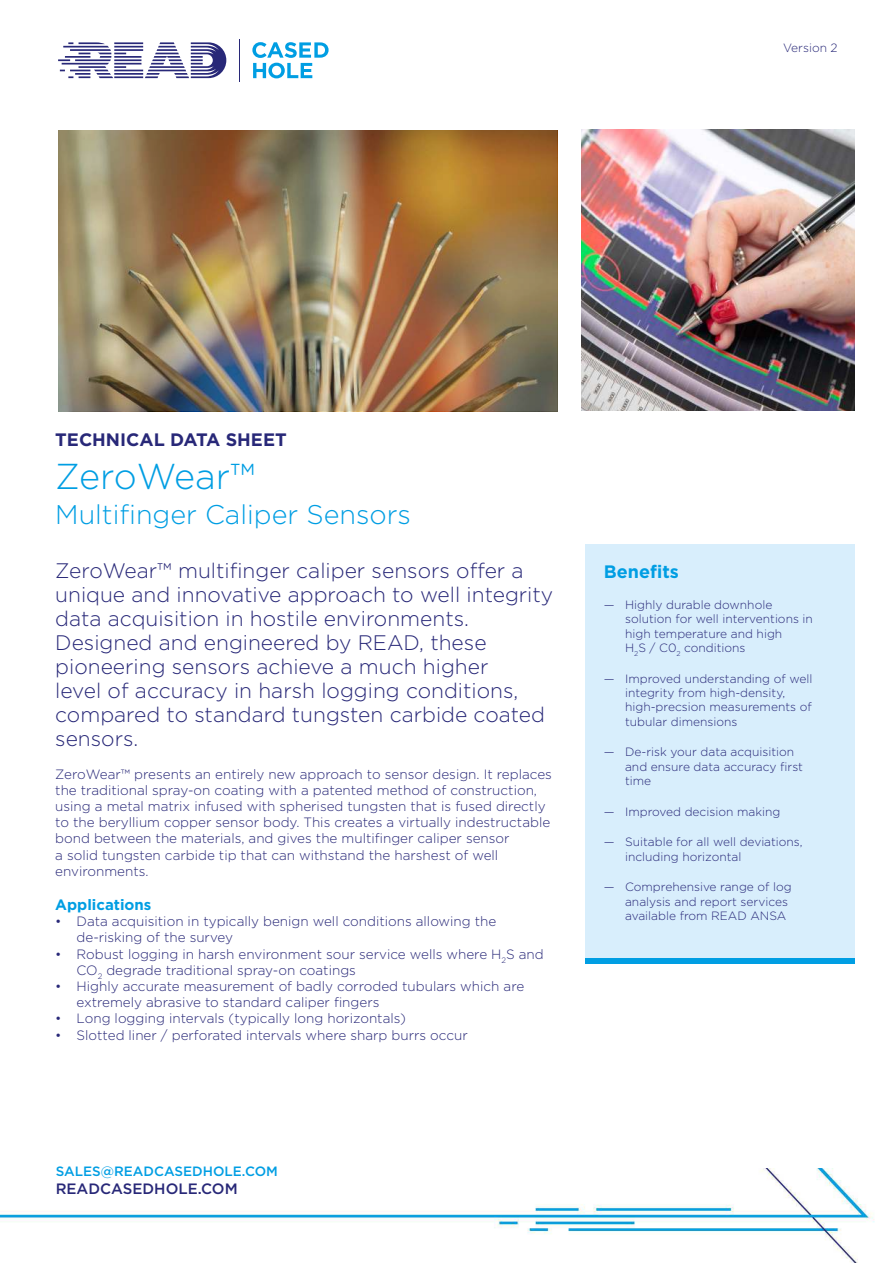
<style>
.page{position:relative;width:893px;height:1263px;background:#fff}
.page>*{position:absolute;margin:0;border:0;box-sizing:border-box;transform-origin:0 0}
.t1{font:300 36px "Gotham";color:#009ee3}
.t2{font:300 27px "Gotham";color:#009ee3}
.t3{font:300 21px/24px "Gotham";color:#282878}
.t4{font:700 18px "Gotham";color:#282878}
.t5{font:700 18px "Gotham";color:#009ee3}
.t6{font:500 15px "Gotham";color:#282878}
.t7{font:700 15px "Gotham";color:#009ee3}
.t8{font:300 13.5px/16.2px "Gotham";color:#282878}
.t9{font:500 13.5px "Gotham";color:#009ee3}
.t10{font:300 12px/14.4px "Gotham";color:#282878}
</style>
<div class="page">
<div style="left:585px;top:545px;width:270px;height:413px;background:#d8eefc"></div>
<img style="left:58px;top:130px;width:499px;height:280px">
<img style="left:581px;top:130px;width:274px;height:281px">
<div style="left:585px;top:958px;width:270px;height:5px;background:#009ee3"></div>
<svg style="left:252px;top:42px;width:77px;height:36px"></svg>
<hr style="left:239px;top:39px;width:1px;height:43px;background:#282878">
<svg style="left:58px;top:42px;width:168px;height:36px"></svg>
<img style="left:0;top:1168px;width:874px;height:95px">
<p class="t10" style="left:783px;top:41px;width:56px">Version 2</p>
<h3 class="t4" style="left:55px;top:432px;width:233px">TECHNICAL DATA SHEET</h3>
<h1 class="t1" style="left:55px;top:460px;width:201px">ZeroWear™</h1>
<h2 class="t2" style="left:55px;top:503px;width:357px">Multifinger Caliper Sensors</h2>
<p class="t3" style="left:55px;top:560px;width:499px">ZeroWear™ multifinger caliper sensors offer a unique and innovative approach to well integrity data acquisition in hostile environments.<br>Designed and engineered by READ, these pioneering sensors achieve a much higher<br>level of accuracy in harsh logging conditions, compared to standard tungsten carbide coated sensors.</p>
<p class="t8" style="left:55px;top:766px;width:498px">ZeroWear™ presents an entirely new approach to sensor design. It replaces the traditional spray-on coating with a patented method of construction, using a metal matrix infused with spherised tungsten that is fused directly to the beryllium copper sensor body. This creates a virtually indestructable bond between the materials, and gives the multifinger caliper sensor<br>a solid tungsten carbide tip that can withstand the harshest of well environments.</p>
<p class="t7" style="left:55px;top:898px;width:98px">Applications</p>
<p class="t8" style="left:77px;top:914px;width:421px;text-indent:-21px">• Data acquisition in typically benign well conditions allowing the de-risking of the survey</p>
<p class="t8" style="left:77px;top:946px;width:469px;text-indent:-21px">• Robust logging in harsh environment sour service wells where H<sub>2</sub>S and<br>CO<sub>2</sub> degrade traditional spray-on coatings</p>
<p class="t8" style="left:77px;top:979px;width:449px;text-indent:-21px">• Highly accurate measurement of badly corroded tubulars which are extremely abrasive to standard caliper fingers</p>
<p class="t8" style="left:55px;top:1011px;width:352px">• Long logging intervals (typically long horizontals)</p>
<p class="t8" style="left:55px;top:1027px;width:414px">• Slotted liner / perforated intervals where sharp burrs occur</p>
<p class="t9" style="left:56px;top:1165px;width:224px">SALES@READCASEDHOLE.COM</p>
<p class="t6" style="left:56px;top:1182px;width:184px">READCASEDHOLE.COM</p>
<h3 class="t5" style="left:604px;top:564px;width:77px">Benefits</h3>
<p class="t10" style="left:625px;top:598px;width:189px;text-indent:-21px">— Highly durable downhole solution for well interventions in high temperature and high<br>H<sub>2</sub>S / C0<sub>2</sub> conditions</p>
<p class="t10" style="left:625px;top:672px;width:189px;text-indent:-21px">— Improved understanding of well integrity from high-density, high-precsion measurements of tubular dimensions</p>
<p class="t10" style="left:625px;top:745px;width:179px;text-indent:-21px">— De-risk your data acquisition and ensure data accuracy first time</p>
<p class="t10" style="left:604px;top:805px;width:178px">— Improved decision making</p>
<p class="t10" style="left:625px;top:835px;width:179px;text-indent:-21px">— Suitable for all well deviations, including horizontal</p>
<p class="t10" style="left:625px;top:880px;width:168px;text-indent:-21px">— Comprehensive range of log analysis and report services available from READ ANSA</p>
</div>
